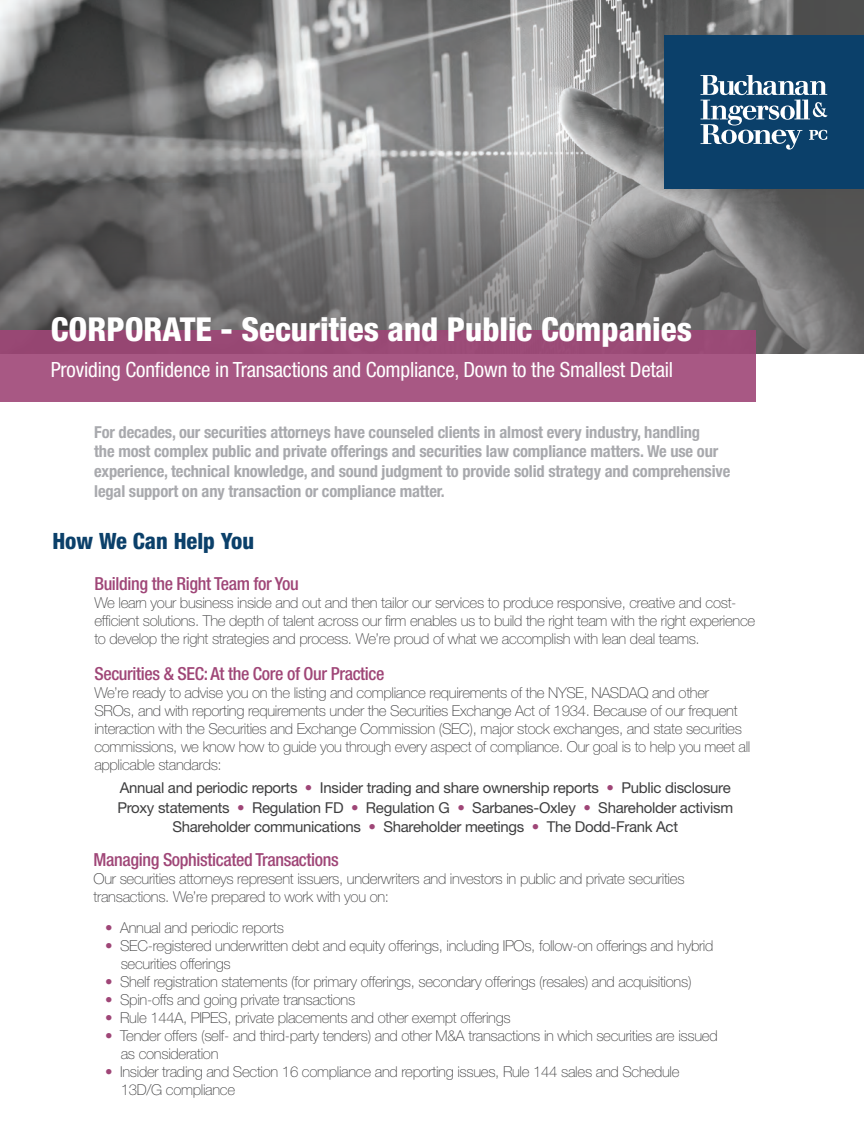
<style>
.page{position:relative;width:864px;height:1134px;background:#fff}
.page>*{position:absolute;margin:0;border:0;box-sizing:border-box;transform-origin:0 0}
.t1{font:800 condensed 33px "Helvetica Neue LT Std";color:#fff}
.t2{font:800 condensed 22.5px "Helvetica Neue LT Std";color:#0b406a}
.t3{font:condensed 21px "Helvetica Neue LT Std";letter-spacing:-.01em;color:#fff}
.t4{font:500 condensed 18px "Helvetica Neue LT Std";letter-spacing:-.02em;color:#9f4677}
.t5{font:700 condensed 16.5px/19.8px "Helvetica Neue LT Std";letter-spacing:-.01em;color:#a8a9ad}
.t6{font:100 15px/18px "Helvetica Neue LT Std";letter-spacing:-.02em;color:#3e3e3f}
.t7{font:15px "Helvetica Neue LT Std";letter-spacing:-.02em;color:#3e3e3f}
.s1{color:#9f4677}
</style>
<div class="page">
<img style="left:0;top:0;width:471px;height:141px">
<svg style="left:0;top:141px;width:471px;height:190px;background:#777677"></svg>
<svg style="left:471px;top:0;width:393px;height:354px;background:#858485"></svg>
<div style="left:665px;top:36px;width:198px;height:153px;background:#0b406a"></div>
<svg style="left:701px;top:75px;width:126px;height:75px"></svg>
<div style="left:0;top:331px;width:756px;height:71px;background:linear-gradient(to right,#a2527e,#a45480)"></div>
<p class="t1" style="left:51px;top:308px;width:643px">CORPORATE - Securities and Public Companies</p>
<p class="t3" style="left:51px;top:358px;width:624px">Providing Confidence in Transactions and Compliance, Down to the Smallest Detail</p>
<p class="t5" style="left:94px;top:422px;width:638px">For decades, our securities attorneys have counseled clients in almost every industry, handling<br>the most complex public and private offerings and securities law compliance matters. We use our experience, technical knowledge, and sound judgment to provide solid strategy and comprehensive legal support on any transaction or compliance matter.</p>
<p class="t2" style="left:52px;top:527px;width:203px">How We Can Help You</p>
<p class="t4" style="left:94px;top:573px;width:206px">Building the Right Team for You</p>
<p class="t6" style="left:94px;top:594px;width:663px">We learn your business inside and out and then tailor our services to produce responsive, creative and cost&shy;efficient solutions. The depth of talent across our firm enables us to build the right team with the right experience to develop the right strategies and process. We’re proud of what we accomplish with lean deal teams.</p>
<p class="t4" style="left:94px;top:663px;width:292px">Securities &amp; SEC: At the Core of Our Practice</p>
<p class="t6" style="left:94px;top:684px;width:658px">We’re ready to advise you on the listing and compliance requirements of the NYSE, NASDAQ and other SROs, and with reporting requirements under the Securities Exchange Act of 1934. Because of our frequent interaction with the Securities and Exchange Commission (SEC), major stock exchanges, and state securities commissions, we know how to guide you through every aspect of compliance. Our goal is to help you meet all applicable standards:</p>
<p class="t7" style="left:120px;top:779px;width:613px">Annual and periodic reports <span class="s1">•</span> Insider trading and share ownership reports <span class="s1">•</span> Public disclosure</p>
<p class="t7" style="left:117px;top:799px;width:617px">Proxy statements <span class="s1">•</span> Regulation FD <span class="s1">•</span> Regulation G <span class="s1">•</span> Sarbanes-Oxley <span class="s1">•</span> Shareholder activism</p>
<p class="t7" style="left:172px;top:818px;width:507px">Shareholder communications <span class="s1">•</span> Shareholder meetings <span class="s1">•</span> The Dodd-Frank Act</p>
<p class="t4" style="left:94px;top:849px;width:247px">Managing Sophisticated Transactions</p>
<p class="t6" style="left:94px;top:869px;width:592px">Our securities attorneys represent issuers, underwriters and investors in public and private securities transactions. We’re prepared to work with you on:</p>
<p class="t6" style="left:105px;top:919px;width:180px"><span class="s1">•</span> Annual and periodic reports</p>
<p class="t6" style="left:105px;top:937px;width:610px"><span class="s1">•</span> SEC-registered underwritten debt and equity offerings, including IPOs, follow-on offerings and hybrid</p>
<p class="t6" style="left:121px;top:955px;width:111px">securities offerings</p>
<p class="t6" style="left:105px;top:973px;width:588px"><span class="s1">•</span> Shelf registration statements (for primary offerings, secondary offerings (resales) and acquisitions)</p>
<p class="t6" style="left:105px;top:991px;width:252px"><span class="s1">•</span> Spin-offs and going private transactions</p>
<p class="t6" style="left:105px;top:1009px;width:407px"><span class="s1">•</span> Rule 144A, PIPES, private placements and other exempt offerings</p>
<p class="t6" style="left:105px;top:1027px;width:614px"><span class="s1">•</span> Tender offers (self- and third-party tenders) and other M&amp;A transactions in which securities are issued</p>
<p class="t6" style="left:121px;top:1045px;width:99px">as consideration</p>
<p class="t6" style="left:105px;top:1063px;width:576px"><span class="s1">•</span> Insider trading and Section 16 compliance and reporting issues, Rule 144 sales and Schedule</p>
<p class="t6" style="left:121px;top:1081px;width:116px">13D/G compliance</p>
</div>
